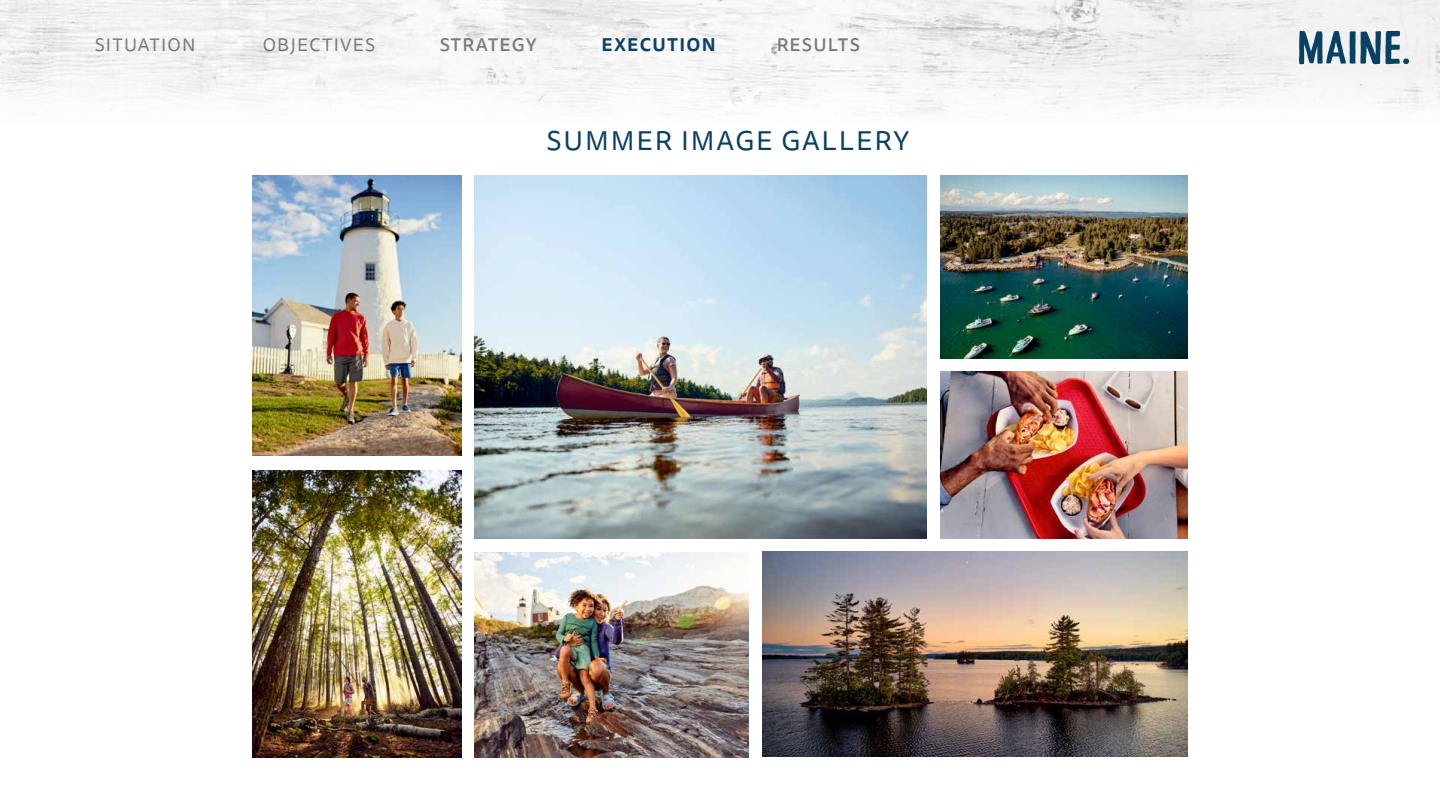
<style>
.page{position:relative;width:1440px;height:810px;background:#fff}
.page>*{position:absolute;margin:0;border:0;box-sizing:border-box;transform-origin:0 0}
.t1{font:27px "Tisa Sans Pro";letter-spacing:.07em;color:#083f62}
.t2{font:18px "Tisa Sans Pro";letter-spacing:.07em;color:#000}
.t3{font:500 18px "Tisa Sans Pro";letter-spacing:.07em;color:#000}
.t4{font:700 18px "Tisa Sans Pro";letter-spacing:.07em;color:#0b4166}
</style>
<div class="page">
<img style="left:0;top:1px;width:1440px;height:49px">
<svg style="left:1299px;top:31px;width:110px;height:33px"></svg>
<img style="left:475px;top:176px;width:452px;height:363px">
<img style="left:940px;top:176px;width:248px;height:183px">
<img style="left:940px;top:372px;width:248px;height:167px">
<img style="left:763px;top:552px;width:425px;height:205px">
<img style="left:252px;top:176px;width:209px;height:279px">
<img style="left:252px;top:470px;width:209px;height:287px">
<img style="left:475px;top:552px;width:274px;height:205px">
<p class="t2" style="left:95px;top:33px;width:103px">SITUATION</p>
<p class="t2" style="left:263px;top:33px;width:114px">OBJECTIVES</p>
<p class="t3" style="left:440px;top:32px;width:99px">STRATEGY</p>
<p class="t4" style="left:602px;top:32px;width:116px">EXECUTION</p>
<p class="t3" style="left:776px;top:32px;width:85px">RESULTS</p>
<h1 class="t1" style="left:547px;top:123px;width:364px">SUMMER IMAGE GALLERY</h1>
</div>
